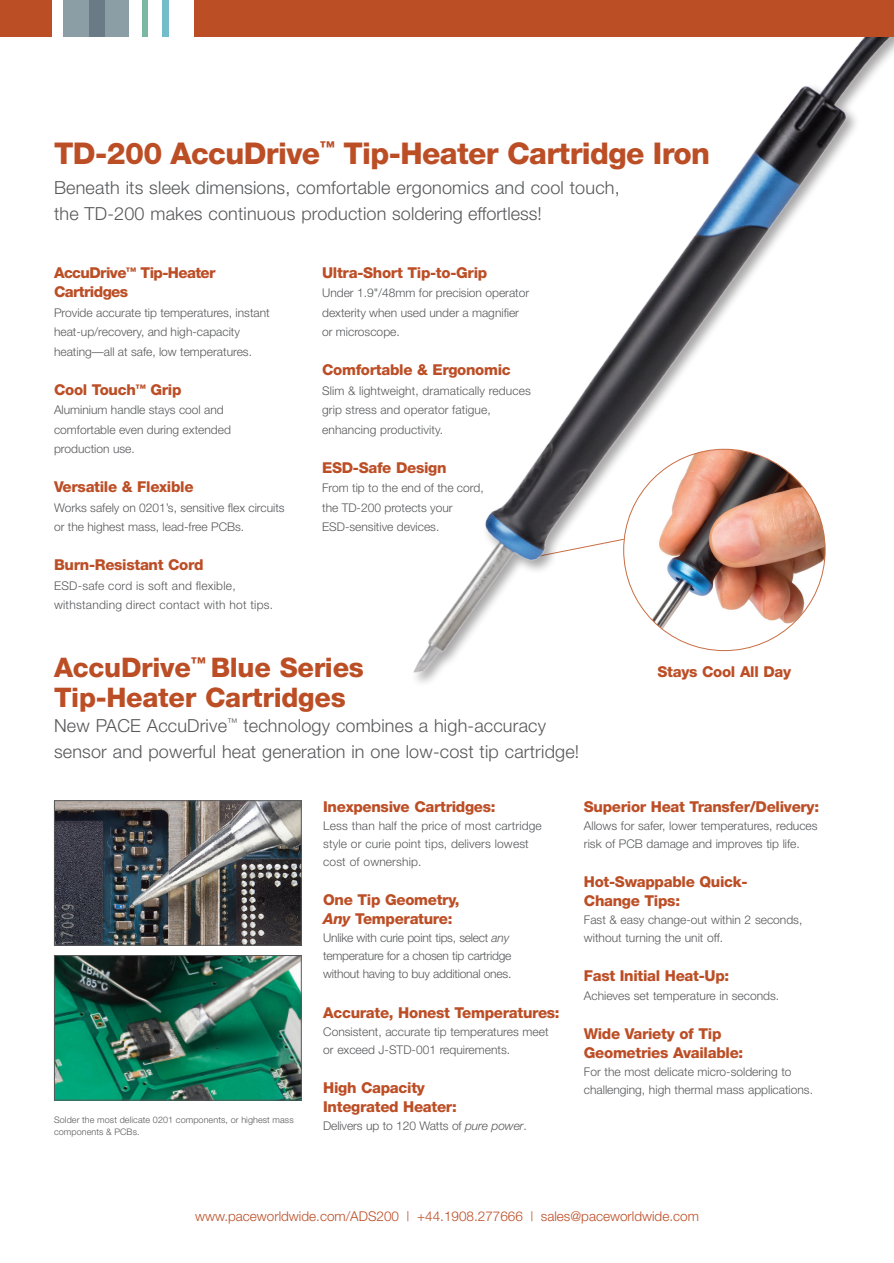
<style>
.page{position:relative;width:894px;height:1263px;background:#fff}
.page>*{position:absolute;margin:0;border:0;box-sizing:border-box;transform-origin:0 0}
.Body_Copy{font:800 30px "Helvetica Neue";letter-spacing:-.02em;color:#bc4e26}
.Small_Product_Name{font:800 27px "Helvetica Neue";letter-spacing:-.01em;color:#bc4e26}
.Small_Product_Name-2{font:300 18px "Helvetica Neue";letter-spacing:.01em;color:#57585a}
.Small_Product_Name-3{font:800 15px/19.5px "Helvetica Neue";letter-spacing:-.02em;color:#bc4e26}
.Small_Product_Name-4{font:800 15px/19.5px "Helvetica Neue";letter-spacing:-.04em;color:#bc4e26}
.t1{font:300 13.5px "Helvetica Neue";color:#bc4e26}
.Body_Copy-2{font:300 12px/19.5px "Helvetica Neue";color:#57585a}
.Small_Product_Name-5{font:300 12px/18px "Helvetica Neue";color:#57585a}
.Small_Product_Name-6{font:300 12px/18px "Helvetica Neue";letter-spacing:-.02em;color:#57585a}
.Body_Copy-3{font:300 12px/19.5px "Helvetica Neue";letter-spacing:.02em;color:#57585a}
.Body_Copy-4{font:300 9px/12px "Helvetica Neue";letter-spacing:.01em;color:#57585a}
.s1{font-style:italic}
</style>
<div class="page">
<img style="left:56px;top:802px;width:243px;height:141px">
<div style="left:54px;top:800px;width:247px;height:145px;border:1px solid #57585a"></div>
<img style="left:56px;top:957px;width:243px;height:141px">
<div style="left:54px;top:955px;width:247px;height:145px;border:1px solid #57585a"></div>
<img style="left:295px;top:36px;width:598px;height:647px">
<div style="left:0;top:0;width:893px;height:36px;background:#bc4e26"></div>
<div style="left:52px;top:0;width:141px;height:37px;background:#fff"></div>
<div style="left:63px;top:0;width:47px;height:36px;background:#8b9ea6"></div>
<div style="left:105px;top:0;width:24px;height:36px;background:#8b9ea6"></div>
<div style="left:89px;top:0;width:16px;height:36px;background:#6a7a87"></div>
<div style="left:142px;top:0;width:6px;height:36px;background:#7bb8a3"></div>
<div style="left:162px;top:0;width:6px;height:36px;background:#73bcc9"></div>
<p class="Body_Copy" style="left:54px;top:135px;width:657px">TD-200 AccuDrive<sup>™</sup> Tip-Heater Cartridge Iron</p>
<p class="Small_Product_Name-2" style="left:54px;top:177px;width:567px">Beneath its sleek dimensions, comfortable ergonomics and cool touch,</p>
<p class="Small_Product_Name-2" style="left:54px;top:202px;width:489px">the TD-200 makes continuous production soldering effortless!</p>
<p class="Small_Product_Name-4" style="left:54px;top:262px;width:163px">AccuDrive<sup>™</sup> Tip-Heater<br>Cartridges</p>
<p class="Body_Copy-2" style="left:54px;top:302px;width:217px">Provide accurate tip temperatures, instant heat-up/recovery, and high-capacity heating—all at safe, low temperatures.</p>
<p class="Small_Product_Name-3" style="left:54px;top:379px;width:129px">Cool Touch<sup>™</sup> Grip</p>
<p class="Body_Copy-2" style="left:54px;top:400px;width:178px">Aluminium handle stays cool and comfortable even during extended production use.</p>
<p class="Small_Product_Name-3" style="left:54px;top:477px;width:141px">Versatile &amp; Flexible</p>
<p class="Body_Copy-2" style="left:54px;top:497px;width:232px">Works safely on 0201’s, sensitive flex circuits or the highest mass, lead-free PCBs.</p>
<p class="Small_Product_Name-3" style="left:54px;top:555px;width:151px">Burn-Resistant Cord</p>
<p class="Body_Copy-3" style="left:54px;top:575px;width:220px">ESD-safe cord is soft and flexible, withstanding direct contact with hot tips.</p>
<p class="Small_Product_Name-3" style="left:322px;top:262px;width:166px">Ultra-Short Tip-to-Grip</p>
<p class="Body_Copy-2" style="left:322px;top:283px;width:208px">Under 1.9"/48mm for precision operator dexterity when used under a magnifier or microscope.</p>
<p class="Small_Product_Name-3" style="left:322px;top:360px;width:190px">Comfortable &amp; Ergonomic</p>
<p class="Body_Copy-2" style="left:322px;top:380px;width:210px">Slim &amp; lightweight, dramatically reduces</p>
<p class="Body_Copy-2" style="left:322px;top:400px;width:170px">grip stress and operator fatigue,</p>
<p class="Body_Copy-2" style="left:322px;top:419px;width:122px">enhancing productivity.</p>
<p class="Small_Product_Name-3" style="left:322px;top:457px;width:126px">ESD-Safe Design</p>
<p class="Body_Copy-2" style="left:322px;top:478px;width:163px">From tip to the end of the cord,</p>
<p class="Body_Copy-2" style="left:322px;top:497px;width:132px">the TD-200 protects your</p>
<p class="Body_Copy-2" style="left:322px;top:517px;width:119px">ESD-sensitive devices.</p>
<p class="Small_Product_Name" style="left:54px;top:651px;width:311px">AccuDrive<sup>™</sup> Blue Series</p>
<p class="Small_Product_Name-3" style="left:657px;top:662px;width:135px">Stays Cool All Day</p>
<p class="Small_Product_Name" style="left:54px;top:681px;width:293px">Tip-Heater Cartridges</p>
<p class="Small_Product_Name-2" style="left:54px;top:715px;width:493px">New PACE AccuDrive<sup>™</sup> technology combines a high-accuracy</p>
<p class="Small_Product_Name-2" style="left:54px;top:740px;width:526px">sensor and powerful heat generation in one low-cost tip cartridge!</p>
<p class="Body_Copy-4" style="left:54px;top:1113px;width:241px">Solder the most delicate 0201 components, or highest mass components &amp; PCBs.</p>
<p class="Small_Product_Name-3" style="left:323px;top:796px;width:174px">Inexpensive Cartridges:</p>
<p class="Small_Product_Name-5" style="left:323px;top:816px;width:220px">Less than half the price of most cartridge style or curie point tips, delivers lowest cost of ownership.</p>
<p class="Small_Product_Name-3" style="left:323px;top:889px;width:138px">One Tip Geometry,<br><span class="s1">Any</span> Temperature:</p>
<p class="Small_Product_Name-6" style="left:323px;top:929px;width:189px">Unlike with curie point tips, select <span class="s1">any </span>temperature for a chosen tip cartridge without having to buy additional ones.</p>
<p class="Small_Product_Name-3" style="left:323px;top:1002px;width:238px">Accurate, Honest Temperatures:</p>
<p class="Small_Product_Name-5" style="left:323px;top:1022px;width:227px">Consistent, accurate tip temperatures meet or exceed J-STD-001 requirements.</p>
<p class="Small_Product_Name-3" style="left:323px;top:1077px;width:135px">High Capacity<br>Integrated Heater:</p>
<p class="Small_Product_Name-5" style="left:323px;top:1116px;width:205px">Delivers up to 120 Watts of <span class="s1">pure power</span>.</p>
<p class="Small_Product_Name-3" style="left:583px;top:796px;width:237px">Superior Heat Transfer/Delivery:</p>
<p class="Small_Product_Name-5" style="left:583px;top:816px;width:235px">Allows for safer, lower temperatures, reduces risk of PCB damage and improves tip life.</p>
<p class="Small_Product_Name-3" style="left:583px;top:871px;width:165px">Hot-Swappable Quick-<br>Change Tips:</p>
<p class="Small_Product_Name-5" style="left:583px;top:911px;width:220px">Fast &amp; easy change-out within 2 seconds, without turning the unit off.</p>
<p class="Small_Product_Name-3" style="left:583px;top:966px;width:147px">Fast Initial Heat-Up:</p>
<p class="Small_Product_Name-5" style="left:583px;top:986px;width:197px">Achieves set temperature in seconds.</p>
<p class="Small_Product_Name-3" style="left:583px;top:1023px;width:161px">Wide Variety of Tip<br>Geometries Available:</p>
<p class="Small_Product_Name-5" style="left:583px;top:1062px;width:230px">For the most delicate micro-soldering to challenging, high thermal mass applications.</p>
<p class="t1" style="left:195px;top:1207px;width:505px">www.paceworldwide.com/ADS200 | +44.1908.277666 | sales@paceworldwide.com</p>
</div>
